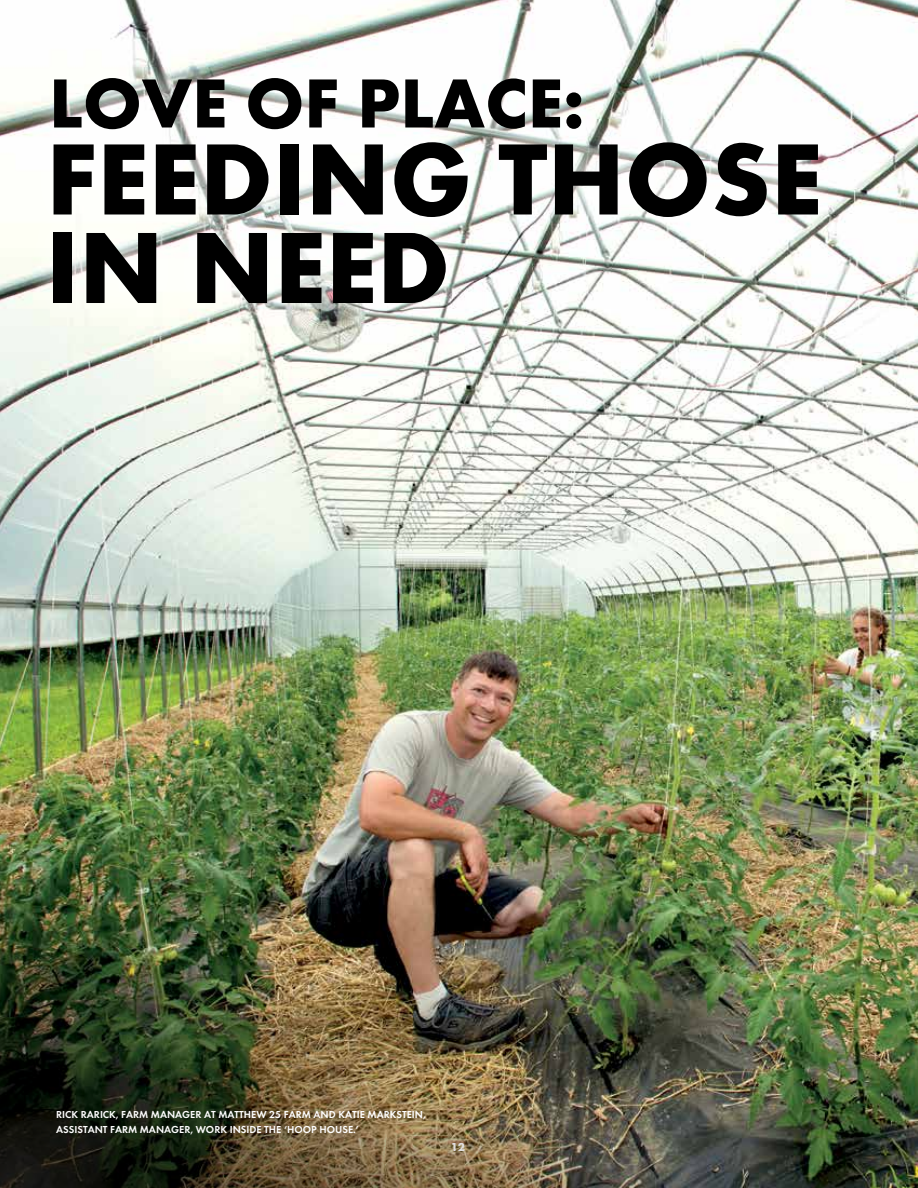
<style>
.page{position:relative;width:918px;height:1188px;background:#fff}
.page>*{position:absolute;margin:0;border:0;box-sizing:border-box;transform-origin:0 0}
.t1{font:700 105px/88.5px "Futura T";color:#000}
.t2{font:700 72px "Futura T";color:#000}
.t3{font:700 12px "Futura PT";color:#e1dede}
.t4{font:600 10.5px/15px "Futura T";color:#fff}
</style>
<div class="page">
<img style="left:0;top:0;width:918px;height:1188px">
<svg style="left:22px;top:48px;width:826px;height:286px"></svg>
<img style="left:0;top:824px;width:654px;height:364px">
<h2 class="t2" style="left:49px;top:61px;width:537px">LOVE OF PLACE:</h2>
<h1 class="t1" style="left:46px;top:135px;width:777px">FEEDING THOSE<br>IN NEED</h1>
<p class="t4" style="left:56px;top:1107px;width:371px">RICK RARICK, FARM MANAGER AT MATTHEW 25 FARM AND KATIE MARKSTEIN,<br>ASSISTANT FARM MANAGER, WORK INSIDE THE ‘HOOP HOUSE.’</p>
<p class="t3" style="left:451px;top:1140px;width:16px">12</p>
</div>
